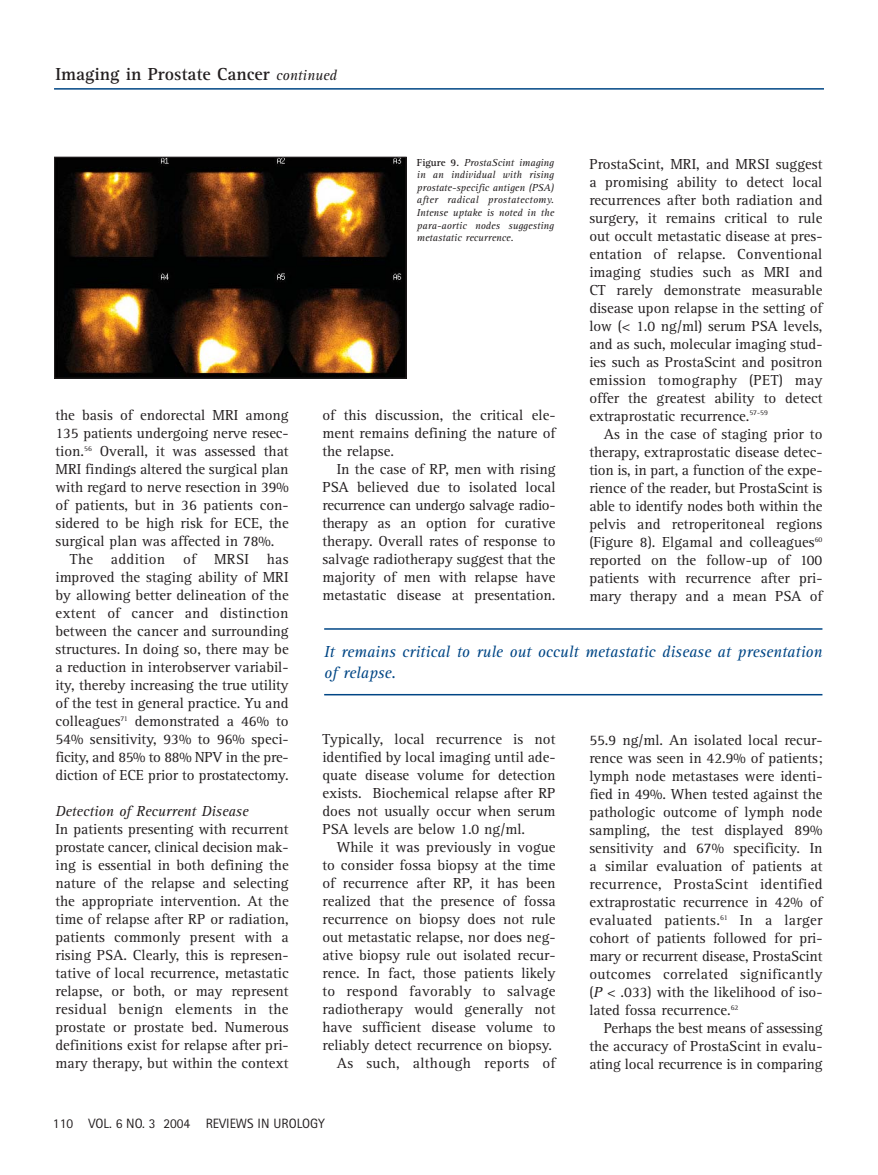
<style>
.page{position:relative;width:878px;height:1175px;background:#fff}
.page>*{position:absolute;margin:0;border:0;box-sizing:border-box;transform-origin:0 0}
.t1{font:700 18px "Rotis Serif";color:#231f20}
.t2{font:italic 16.5px/21px "Rotis Serif";color:#004685}
.t3{font:15px/18px "Rotis Serif";color:#231f20;text-align:justify}
.t4{font:15px "Rotis Serif";letter-spacing:-.02em;color:#231f20}
.t5{font:italic 15px "Rotis Serif";color:#231f20}
.t6{font:15px "Rotis Serif";letter-spacing:.02em;color:#231f20}
.t7{font:13.5px "Rotis Sans Serif";color:#231f20}
.t8{font:italic 10.5px/12.6px "Rotis Serif";letter-spacing:.005em;color:#231f20;text-align:justify}
.s1{font-weight:400;font-style:italic;font-size:15px}
.s2{font-weight:700;font-style:normal}
.s3{font-style:italic}
</style>
<div class="page">
<hr style="left:54px;top:88px;width:770px;height:2px;background:#004685">
<hr style="left:324px;top:628px;width:498px;height:1px;background:#004685">
<hr style="left:324px;top:694px;width:498px;height:1px;background:#004685">
<img style="left:56px;top:159px;width:348px;height:218px">
<div style="left:54px;top:157px;width:352px;height:222px;border:1px solid #231f20"></div>
<p class="t1" style="left:56px;top:68px;width:283px">Imaging in Prostate Cancer <span class="s1">continued</span></p>
<p class="t3" style="left:56px;top:407px;width:235px">the basis of endorectal MRI among</p>
<p class="t3" style="left:56px;top:425px;width:235px">135 patients undergoing nerve resec-</p>
<p class="t3" style="left:56px;top:443px;width:235px">tion.<sup>56</sup> Overall, it was assessed that</p>
<p class="t3" style="left:56px;top:461px;width:235px">MRI findings altered the surgical plan</p>
<p class="t3" style="left:56px;top:479px;width:235px">with regard to nerve resection in 39%</p>
<p class="t3" style="left:56px;top:497px;width:235px">of patients, but in 36 patients con-</p>
<p class="t3" style="left:56px;top:515px;width:235px">sidered to be high risk for ECE, the</p>
<p class="t3" style="left:56px;top:533px;width:220px">surgical plan was affected in 78%.</p>
<p class="t6" style="left:70px;top:553px;width:220px">The addition of MRSI has</p>
<p class="t3" style="left:56px;top:569px;width:234px">improved the staging ability of MRI</p>
<p class="t3" style="left:56px;top:587px;width:235px">by allowing better delineation of the</p>
<p class="t3" style="left:56px;top:605px;width:234px">extent of cancer and distinction</p>
<p class="t3" style="left:56px;top:623px;width:235px">between the cancer and surrounding</p>
<p class="t3" style="left:56px;top:641px;width:235px">structures. In doing so, there may be</p>
<p class="t3" style="left:56px;top:659px;width:234px">a reduction in interobserver variabil-</p>
<p class="t3" style="left:56px;top:677px;width:235px">ity, thereby increasing the true utility</p>
<p class="t3" style="left:56px;top:695px;width:235px">of the test in general practice. Yu and</p>
<p class="t3" style="left:56px;top:713px;width:235px">colleagues<sup>71</sup> demonstrated a 46% to</p>
<p class="t3" style="left:56px;top:731px;width:235px">54% sensitivity, 93% to 96% speci-</p>
<p class="t4" style="left:56px;top:751px;width:234px">ficity, and 85% to 88% NPV in the pre-</p>
<p class="t3" style="left:56px;top:767px;width:235px">diction of ECE prior to prostatectomy.</p>
<p class="t5" style="left:56px;top:805px;width:194px">Detection of Recurrent Disease</p>
<p class="t3" style="left:56px;top:821px;width:235px">In patients presenting with recurrent prostate cancer, clinical decision mak&shy;ing is essential in both defining the nature of the relapse and selecting the appropriate intervention. At the time of relapse after RP or radiation, patients commonly present with a rising PSA. Clearly, this is represen&shy;tative of local recurrence, metastatic relapse, or both, or may represent residual benign elements in the prostate or prostate bed. Numerous definitions exist for relapse after pri&shy;mary therapy, but within the context</p>
<p class="t8" style="left:417px;top:157px;width:139px"><span class="s2">Figure 9.</span> ProstaScint imaging in an individual with rising prostate-specific antigen (PSA) after radical prostatectomy.<br>Intense uptake is noted in the para-aortic nodes suggesting metastatic recurrence.</p>
<p class="t3" style="left:322px;top:407px;width:235px">of this discussion, the critical ele&shy;ment remains defining the nature of the relapse.</p>
<p class="t3" style="left:322px;top:461px;width:235px;text-indent:14px">In the case of RP, men with rising PSA believed due to isolated local recurrence can undergo salvage radio&shy;therapy as an option for curative therapy. Overall rates of response to salvage radiotherapy suggest that the majority of men with relapse have metastatic disease at presentation.</p>
<p class="t3" style="left:589px;top:156px;width:235px">ProstaScint, MRI, and MRSI suggest a promising ability to detect local recurrences after both radiation and surgery, it remains critical to rule out occult metastatic disease at pres&shy;entation of relapse. Conventional imaging studies such as MRI and CT rarely demonstrate measurable disease upon relapse in the setting of low (&lt; 1.0 ng/ml) serum PSA levels, and as such, molecular imaging stud&shy;ies such as ProstaScint and positron emission tomography (PET) may offer the greatest ability to detect extraprostatic recurrence.<sup>57-59</sup></p>
<p class="t3" style="left:589px;top:426px;width:235px;text-indent:14px">As in the case of staging prior to therapy, extraprostatic disease detec&shy;tion is, in part, a function of the expe&shy;rience of the reader, but ProstaScint is able to identify nodes both within the pelvis and retroperitoneal regions (Figure 8). Elgamal and colleagues<sup>60 </sup>reported on the follow-up of 100 patients with recurrence after pri&shy;mary therapy and a mean PSA of</p>
<p class="t2" style="left:324px;top:642px;width:500px">It remains critical to rule out occult metastatic disease at presentation of relapse.</p>
<p class="t3" style="left:322px;top:731px;width:235px">Typically, local recurrence is not identified by local imaging until ade&shy;quate disease volume for detection exists. Biochemical relapse after RP does not usually occur when serum PSA levels are below 1.0 ng/ml.</p>
<p class="t3" style="left:322px;top:839px;width:235px;text-align:right">While it was previously in vogue to consider fossa biopsy at the time of recurrence after RP, it has been realized that the presence of fossa recurrence on biopsy does not rule out metastatic relapse, nor does neg&shy;ative biopsy rule out isolated recur&shy;rence. In fact, those patients likely to respond favorably to salvage radiotherapy would generally not have sufficient disease volume to reliably detect recurrence on biopsy.<br>As such, although reports of</p>
<p class="t3" style="left:589px;top:732px;width:235px">55.9 ng/ml. An isolated local recur&shy;rence was seen in 42.9% of patients; lymph node metastases were identi&shy;fied in 49%. When tested against the pathologic outcome of lymph node sampling, the test displayed 89% sensitivity and 67% specificity. In a similar evaluation of patients at recurrence, ProstaScint identified extraprostatic recurrence in 42% of evaluated patients.<sup>61</sup> In a larger cohort of patients followed for pri&shy;mary or recurrent disease, ProstaScint outcomes correlated significantly (<span class="s3">P</span> &lt; .033) with the likelihood of iso&shy;lated fossa recurrence.<sup>62</sup></p>
<p class="t3" style="left:589px;top:1020px;width:235px;text-indent:14px">Perhaps the best means of assessing the accuracy of ProstaScint in evalu&shy;ating local recurrence is in comparing</p>
<p class="t7" style="left:53px;top:1118px;width:273px">110 VOL. 6 NO. 3 2004 REVIEWS IN UROLOGY</p>
</div>
